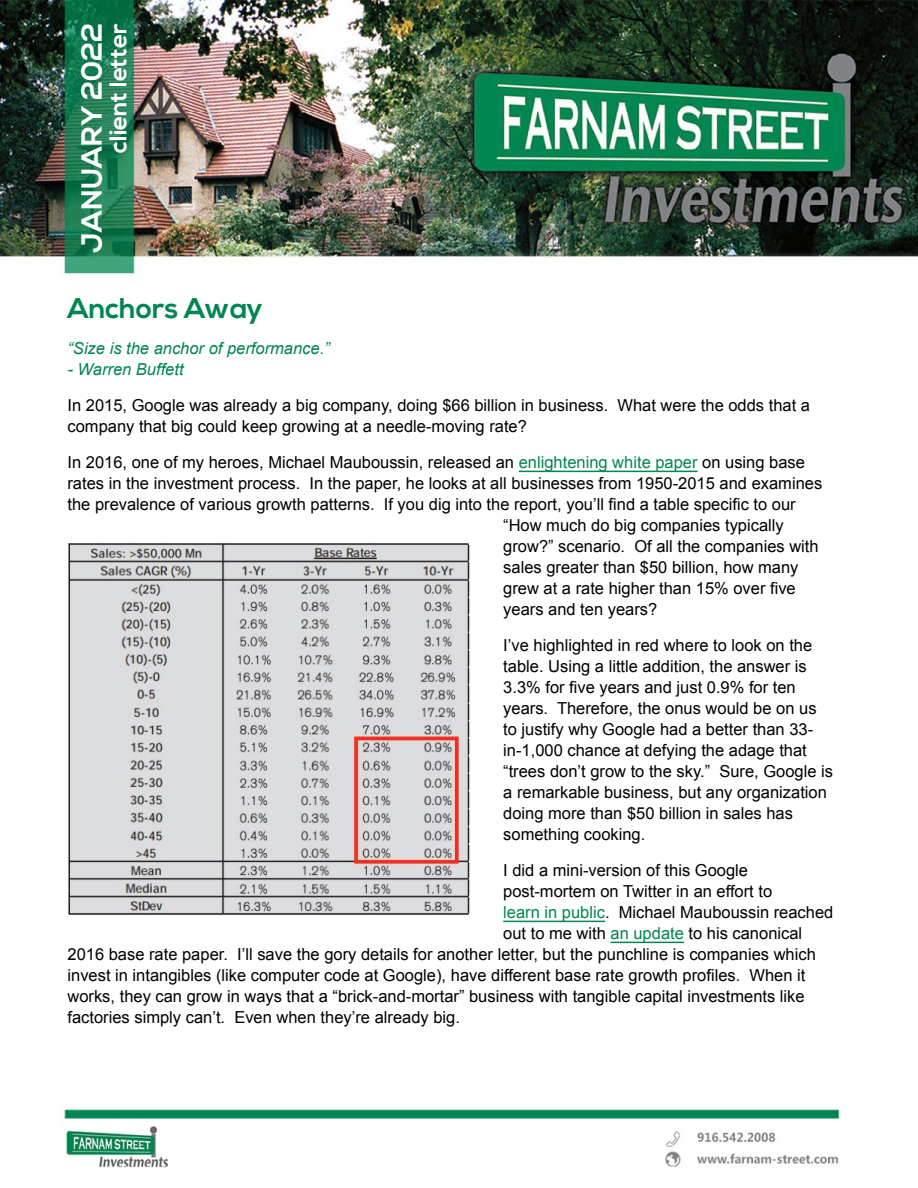
<style>
.page{position:relative;width:918px;height:1188px;background:#fff}
.page>*{position:absolute;margin:0;border:0;box-sizing:border-box;transform-origin:0 0}
.t1{font:700 29.1px "Nexa";color:#fff}
.t2{font:700 28.5px "Nexa";color:#008651}
.t3{font:700 24.45px "Nexa";color:#fff}
.t4{font:16.5px/21px "Arial";color:#000}
.t5{font:italic 16.5px "Arial";color:#008651}
.s1{color:#008651}
</style>
<div class="page">
<img style="left:0;top:0;width:918px;height:276px">
<img style="left:62px;top:1108px;width:778px;height:60px">
<hr style="left:519px;top:471px;width:179px;height:1px;background:#008651">
<hr style="left:503px;top:921px;width:102px;height:1px;background:#008651">
<hr style="left:611px;top:942px;width:73px;height:1px;background:#008651">
<img style="left:68px;top:543px;width:402px;height:372px">
<h1 class="t1" style="left:75px;top:253px;width:231px;rotate:-90deg">JANUARY 2022</h1>
<h3 class="t3" style="left:104px;top:153px;width:131px;rotate:-90deg">client letter</h3>
<h2 class="t2" style="left:68px;top:292px;width:197px">Anchors Away</h2>
<p class="t5" style="left:68px;top:338px;width:264px">“Size is the anchor of performance.”</p>
<p class="t5" style="left:68px;top:359px;width:118px">- Warren Buffett</p>
<p class="t4" style="left:68px;top:395px;width:744px">In 2015, Google was already a big company, doing $66 billion in business. What were the odds that a company that big could keep growing at a needle-moving rate?</p>
<p class="t4" style="left:68px;top:452px;width:739px">In 2016, one of my heroes, Michael Mauboussin, released an <span class="s1">enlightening white paper</span> on using base</p>
<p class="t4" style="left:68px;top:473px;width:756px">rates in the investment process. In the paper, he looks at all businesses from 1950-2015 and examines</p>
<p class="t4" style="left:68px;top:494px;width:730px">the prevalence of various growth patterns. If you dig into the report, you’ll find a table specific to our</p>
<p class="t4" style="left:503px;top:515px;width:282px">“How much do big companies typically</p>
<p class="t4" style="left:503px;top:536px;width:317px">grow?” scenario. Of all the companies with</p>
<p class="t4" style="left:503px;top:557px;width:297px">sales greater than $50 billion, how many</p>
<p class="t4" style="left:503px;top:578px;width:294px">grew at a rate higher than 15% over five</p>
<p class="t4" style="left:503px;top:599px;width:156px">years and ten years?</p>
<p class="t4" style="left:503px;top:635px;width:331px">I’ve highlighted in red where to look on the table. Using a little addition, the answer is 3.3% for five years and just 0.9% for ten years. Therefore, the onus would be on us to justify why Google had a better than 33- in-1,000 chance at defying the adage that “trees don’t grow to the sky.” Sure, Google is a remarkable business, but any organization doing more than $50 billion in sales has something cooking.</p>
<p class="t4" style="left:503px;top:860px;width:246px">I did a mini-version of this Google</p>
<p class="t4" style="left:503px;top:881px;width:271px">post-mortem on Twitter in an effort to</p>
<p class="t4" style="left:503px;top:902px;width:332px"><span class="s1">learn in public</span>. Michael Mauboussin reached</p>
<p class="t4" style="left:503px;top:923px;width:301px">out to me with <span class="s1">an update</span> to his canonical</p>
<p class="t4" style="left:68px;top:944px;width:750px">2016 base rate paper. I’ll save the gory details for another letter, but the punchline is companies which</p>
<p class="t4" style="left:68px;top:965px;width:739px">invest in intangibles (like computer code at Google), have different base rate growth profiles. When it</p>
<p class="t4" style="left:68px;top:986px;width:739px">works, they can grow in ways that a “brick-and-mortar” business with tangible capital investments like</p>
<p class="t4" style="left:68px;top:1007px;width:394px">factories simply can’t. Even when they’re already big.</p>
</div>
